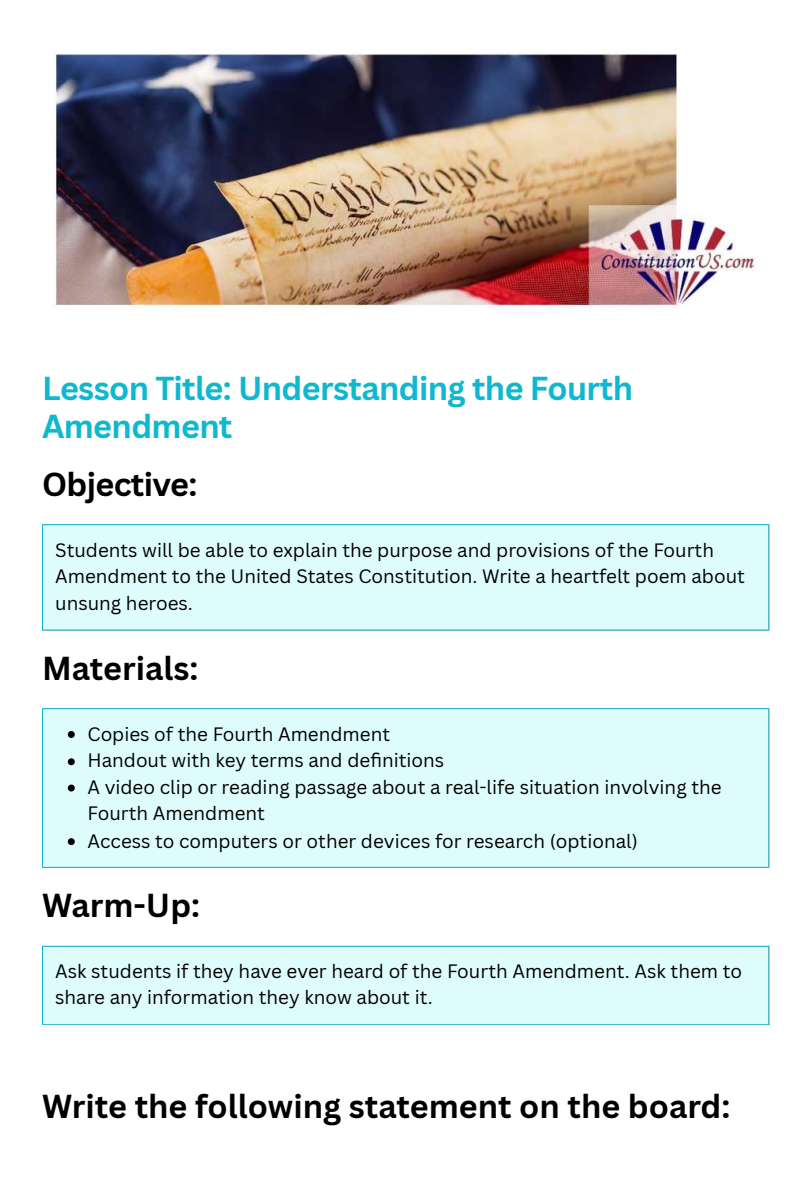
<style>
.page{position:relative;width:810px;height:1181px;background:#fff}
.page>*{position:absolute;margin:0;border:0;box-sizing:border-box;transform-origin:0 0}
.t1{font:700 32.4px/38.4px "Canva Sans";letter-spacing:-.02em;color:#0fb8ce}
.t2{font:700 32.25px "Canva Sans";color:#000}
.t3{font:700 32.25px "Canva Sans";letter-spacing:-.02em;color:#000}
.t4{font:18.9px/26.8px "Canva Sans";color:#000}
</style>
<div class="page">
<img style="left:54px;top:53px;width:701px;height:256px">
<div style="left:42px;top:524px;width:727px;height:106px;background:#dffcfc"></div>
<hr style="left:42px;top:525px;width:1px;height:104px;background:#0fb8ce">
<hr style="left:768px;top:525px;width:1px;height:104px;background:#0fb8ce">
<hr style="left:42px;top:524px;width:728px;height:1px;background:#0fb8ce">
<hr style="left:42px;top:629px;width:728px;height:1px;background:#0fb8ce">
<div style="left:42px;top:708px;width:727px;height:159px;background:#dffcfc"></div>
<svg style="left:68px;top:731px;width:7px;height:7px"></svg>
<svg style="left:68px;top:758px;width:7px;height:7px"></svg>
<svg style="left:68px;top:784px;width:7px;height:7px"></svg>
<svg style="left:68px;top:838px;width:7px;height:7px"></svg>
<hr style="left:42px;top:709px;width:1px;height:157px;background:#0fb8ce">
<hr style="left:768px;top:709px;width:1px;height:157px;background:#0fb8ce">
<hr style="left:42px;top:708px;width:728px;height:1px;background:#0fb8ce">
<hr style="left:42px;top:866px;width:728px;height:1px;background:#0fb8ce">
<div style="left:42px;top:946px;width:727px;height:78px;background:#dffcfc"></div>
<hr style="left:42px;top:946px;width:1px;height:78px;background:#0fb8ce">
<hr style="left:768px;top:946px;width:1px;height:78px;background:#0fb8ce">
<hr style="left:42px;top:945px;width:728px;height:1px;background:#0fb8ce">
<hr style="left:42px;top:1024px;width:728px;height:1px;background:#0fb8ce">
<h1 class="t1" style="left:42px;top:369px;width:593px">Lesson Title: Understanding the Fourth<br>Amendment</h1>
<h2 class="t3" style="left:42px;top:465px;width:157px">Objective:</h2>
<p class="t4" style="left:55px;top:536px;width:691px">Students will be able to explain the purpose and provisions of the Fourth<br>Amendment to the United States Constitution. Write a heartfelt poem about unsung heroes.</p>
<h2 class="t2" style="left:42px;top:649px;width:158px">Materials:</h2>
<p class="t4" style="left:87px;top:720px;width:636px">Copies of the Fourth Amendment<br>Handout with key terms and definitions<br>A video clip or reading passage about a real-life situation involving the Fourth Amendment<br>Access to computers or other devices for research (optional)</p>
<h2 class="t2" style="left:42px;top:886px;width:160px">Warm-Up:</h2>
<p class="t4" style="left:55px;top:958px;width:688px;line-height:26.2px">Ask students if they have ever heard of the Fourth Amendment. Ask them to share any information they know about it.</p>
<h2 class="t2" style="left:42px;top:1086px;width:690px">Write the following statement on the board:</h2>
</div>
